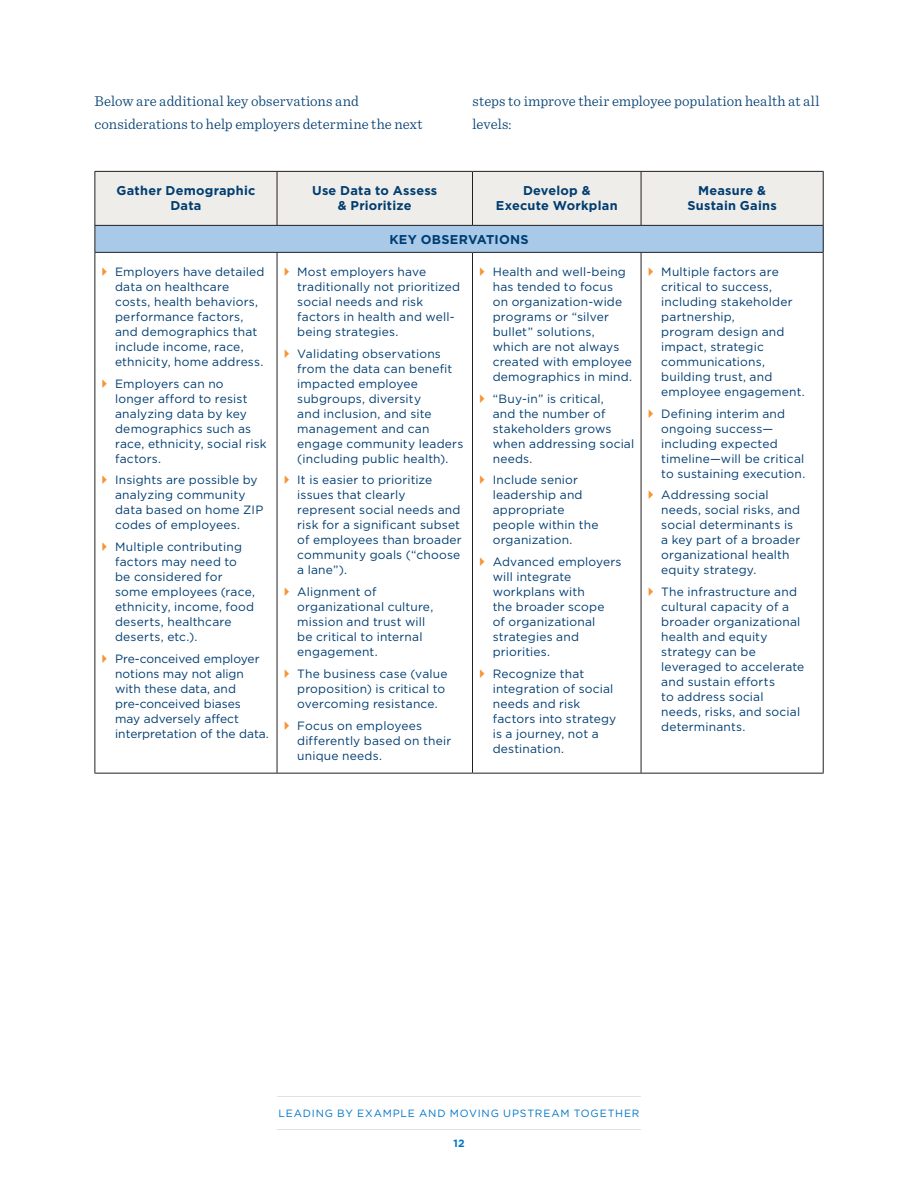
<style>
.page{position:relative;width:918px;height:1188px;background:#fff}
.page>*{position:absolute;margin:0;border:0;box-sizing:border-box;transform-origin:0 0}
.t1{font:300 15px/22.5px "Sentinel";color:#003d71}
.t2{font:700 12.75px/15px "Gotham";letter-spacing:.02em;color:#003d71;text-align:center}
.t3{font:12px/15px "Gotham";letter-spacing:.015em;color:#003d71}
.t4{font:10.5px "Gotham";letter-spacing:.08em;color:#0076c8}
.t5{font:700 10.5px "Gotham";color:#0076c8}
</style>
<div class="page">
<hr style="left:277px;top:1096px;width:364px;height:1px;background:#e4e1d8">
<hr style="left:277px;top:1129px;width:364px;height:1px;background:#e4e1d8">
<svg style="left:94px;top:171px;width:730px;height:81px;background:#d2dbe2"></svg>
<hr style="left:94px;top:773px;width:183px;height:1px;background:#231f20">
<hr style="left:277px;top:773px;width:195px;height:1px;background:#231f20">
<hr style="left:472px;top:773px;width:169px;height:1px;background:#231f20">
<hr style="left:641px;top:773px;width:183px;height:1px;background:#231f20">
<hr style="left:94px;top:252px;width:183px;height:1px;background:#231f20">
<hr style="left:94px;top:253px;width:1px;height:520px;background:#231f20">
<hr style="left:277px;top:252px;width:195px;height:1px;background:#231f20">
<hr style="left:277px;top:253px;width:1px;height:520px;background:#231f20">
<hr style="left:472px;top:252px;width:169px;height:1px;background:#231f20">
<hr style="left:472px;top:253px;width:1px;height:520px;background:#231f20">
<hr style="left:641px;top:252px;width:183px;height:1px;background:#231f20">
<hr style="left:641px;top:253px;width:1px;height:520px;background:#231f20">
<hr style="left:823px;top:253px;width:1px;height:520px;background:#231f20">
<p class="t1" style="left:94px;top:89px;width:330px">Below are additional key observations and considerations to help employers determine the next</p>
<p class="t1" style="left:472px;top:89px;width:348px">steps to improve their employee population health at all levels:</p>
<p class="t2" style="left:117px;top:183px;width:140px">Gather Demographic<br>Data</p>
<p class="t2" style="left:312px;top:183px;width:127px">Use Data to Assess &amp; Prioritize</p>
<p class="t2" style="left:496px;top:183px;width:123px">Develop &amp;<br>Execute Workplan</p>
<p class="t2" style="left:688px;top:183px;width:91px">Measure &amp;<br>Sustain Gains</p>
<p class="t2" style="left:389px;top:232px;width:141px">KEY OBSERVATIONS</p>
<p class="t3" style="left:115px;top:264px;width:151px">Employers have detailed data on healthcare costs, health behaviors, performance factors, and demographics that include income, race, ethnicity, home address.</p>
<p class="t3" style="left:115px;top:376px;width:153px">Employers can no<br>longer afford to resist analyzing data by key demographics such as race, ethnicity, social risk factors.</p>
<p class="t3" style="left:115px;top:472px;width:150px">Insights are possible by analyzing community data based on home ZIP codes of employees.</p>
<p class="t3" style="left:115px;top:539px;width:141px">Multiple contributing factors may need to be considered for some employees (race, ethnicity, income, food deserts, healthcare deserts, etc.).</p>
<p class="t3" style="left:115px;top:651px;width:155px">Pre-conceived employer notions may not align with these data, and pre-conceived biases may adversely affect interpretation of the data.</p>
<p class="t3" style="left:661px;top:264px;width:145px">Multiple factors are critical to success, including stakeholder partnership,<br>program design and impact, strategic communications, building trust, and employee engagement.</p>
<p class="t3" style="left:661px;top:406px;width:146px">Defining interim and ongoing success— including expected timeline—will be critical to sustaining execution.</p>
<p class="t3" style="left:661px;top:487px;width:141px">Addressing social needs, social risks, and social determinants is a key part of a broader organizational health equity strategy.</p>
<p class="t3" style="left:661px;top:584px;width:144px">The infrastructure and cultural capacity of a broader organizational health and equity strategy can be leveraged to accelerate and sustain efforts<br>to address social needs, risks, and social determinants.</p>
<p class="t3" style="left:493px;top:264px;width:141px">Health and well-being has tended to focus<br>on organization-wide programs or “silver bullet” solutions, which are not always created with employee demographics in mind.</p>
<p class="t3" style="left:493px;top:391px;width:143px">“Buy-in” is critical,<br>and the number of stakeholders grows when addressing social needs.</p>
<p class="t3" style="left:493px;top:472px;width:107px">Include senior leadership and appropriate people within the organization.</p>
<p class="t3" style="left:493px;top:554px;width:130px">Advanced employers will integrate workplans with<br>the broader scope<br>of organizational strategies and priorities.</p>
<p class="t3" style="left:493px;top:666px;width:125px">Recognize that integration of social needs and risk factors into strategy is a journey, not a destination.</p>
<p class="t3" style="left:297px;top:264px;width:164px">Most employers have traditionally not prioritized social needs and risk factors in health and well&shy;being strategies.</p>
<p class="t3" style="left:297px;top:346px;width:168px">Validating observations from the data can benefit impacted employee subgroups, diversity<br>and inclusion, and site management and can engage community leaders (including public health).</p>
<p class="t3" style="left:297px;top:472px;width:166px">It is easier to prioritize issues that clearly represent social needs and risk for a significant subset of employees than broader community goals (“choose a lane”).</p>
<p class="t3" style="left:297px;top:584px;width:138px">Alignment of organizational culture, mission and trust will be critical to internal engagement.</p>
<p class="t3" style="left:297px;top:666px;width:152px">The business case (value proposition) is critical to overcoming resistance.</p>
<p class="t3" style="left:297px;top:718px;width:156px">Focus on employees differently based on their unique needs.</p>
<p class="t4" style="left:279px;top:1108px;width:362px">LEADING BY EXAMPLE AND MOVING UPSTREAM TOGETHER</p>
<p class="t5" style="left:453px;top:1137px;width:13px">12</p>
</div>
